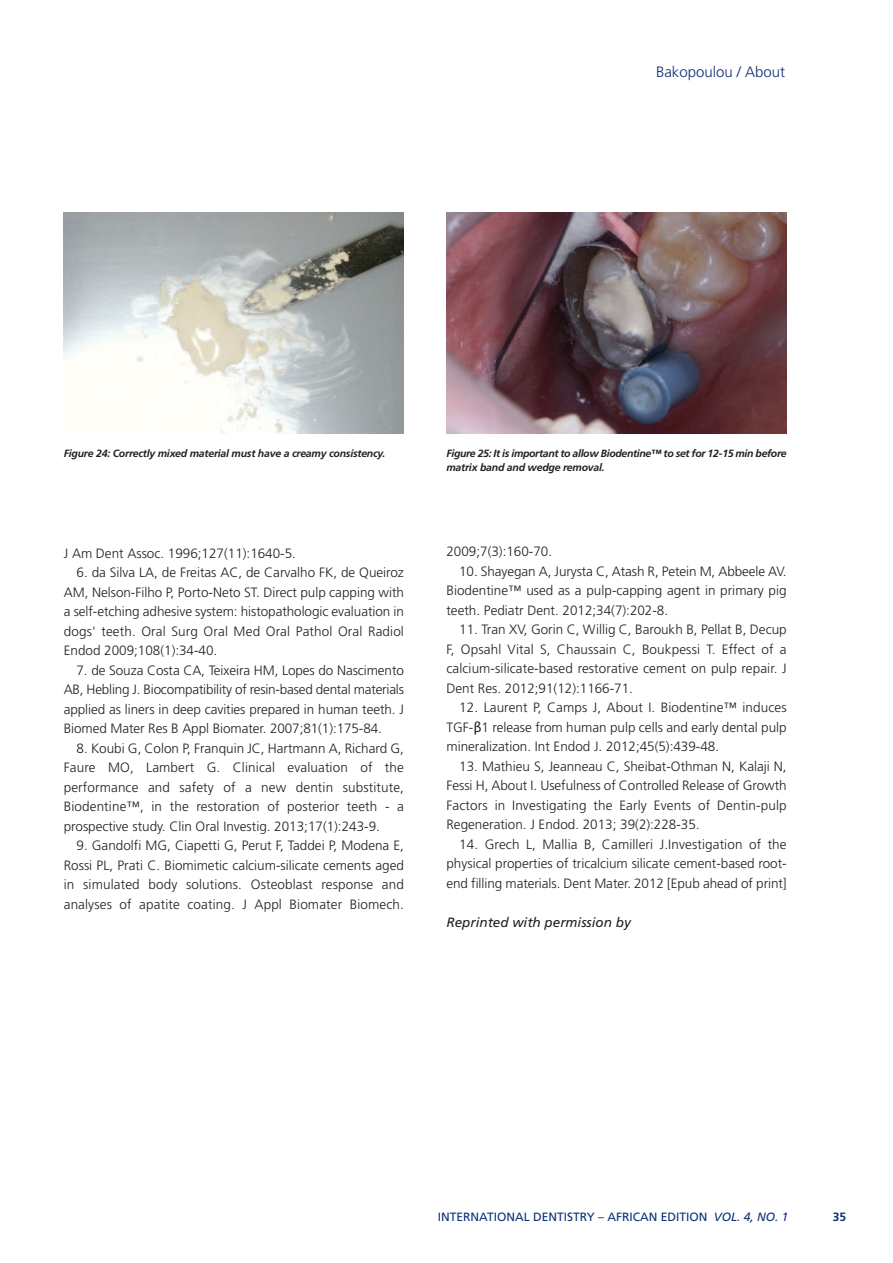
<style>
.page{position:relative;width:893px;height:1263px;background:#fff}
.page>*{position:absolute;margin:0;border:0;box-sizing:border-box;transform-origin:0 0}
.t1{font:300 15px "Frutiger";color:#0d3079}
.t2{font:300 13.5px/19.5px "Frutiger";color:#231f20;text-align:justify}
.t3{font:italic 13.5px "Frutiger";color:#231f20}
.t4{font:12px "Frutiger";color:#0d3079}
.t5{font:700 12px "Frutiger";color:#0d3079}
.t6{font:italic 700 10.5px/13.5px "Frutiger";letter-spacing:-.02em;color:#231f20}
.s1{font-family:"Lucida Grande";font-weight:400}
.s2{font-style:italic}
</style>
<div class="page">
<img style="left:64px;top:213px;width:340px;height:220px">
<img style="left:446px;top:213px;width:341px;height:220px">
<p class="t1" style="left:656px;top:65px;width:131px">Bakopoulou / About</p>
<p class="t6" style="left:64px;top:448px;width:323px">Figure 24: Correctly mixed material must have a creamy consistency.</p>
<p class="t6" style="left:446px;top:448px;width:342px">Figure 25: It is important to allow Biodentine™ to set for 12-15 min before matrix band and wedge removal.</p>
<p class="t2" style="left:64px;top:544px;width:234px">J Am Dent Assoc. 1996;127(11):1640-5.</p>
<p class="t2" style="left:64px;top:564px;width:342px;text-indent:13px">6. da Silva LA, de Freitas AC, de Carvalho FK, de Queiroz AM, Nelson-Filho P, Porto-Neto ST. Direct pulp capping with a self-etching adhesive system: histopathologic evaluation in dogs' teeth. Oral Surg Oral Med Oral Pathol Oral Radiol Endod 2009;108(1):34-40.</p>
<p class="t2" style="left:64px;top:661px;width:342px;text-indent:13px">7. de Souza Costa CA, Teixeira HM, Lopes do Nascimento AB, Hebling J. Biocompatibility of resin-based dental materials applied as liners in deep cavities prepared in human teeth. J Biomed Mater Res B Appl Biomater. 2007;81(1):175-84.</p>
<p class="t2" style="left:64px;top:739px;width:342px;text-indent:13px">8. Koubi G, Colon P, Franquin JC, Hartmann A, Richard G, Faure MO, Lambert G. Clinical evaluation of the performance and safety of a new dentin substitute, Biodentine™, in the restoration of posterior teeth - a prospective study. Clin Oral Investig. 2013;17(1):243-9.</p>
<p class="t2" style="left:64px;top:837px;width:342px;text-indent:13px">9. Gandolfi MG, Ciapetti G, Perut F, Taddei P, Modena E, Rossi PL, Prati C. Biomimetic calcium-silicate cements aged in simulated body solutions. Osteoblast response and analyses of apatite coating. J Appl Biomater Biomech.</p>
<p class="t2" style="left:446px;top:543px;width:107px">2009;7(3):160-70.</p>
<p class="t2" style="left:446px;top:562px;width:342px;text-indent:13px">10. Shayegan A, Jurysta C, Atash R, Petein M, Abbeele AV.<br>Biodentine™ used as a pulp-capping agent in primary pig teeth. Pediatr Dent. 2012;34(7):202-8.</p>
<p class="t2" style="left:446px;top:621px;width:342px;text-indent:13px">11. Tran XV, Gorin C, Willig C, Baroukh B, Pellat B, Decup F, Opsahl Vital S, Chaussain C, Boukpessi T. Effect of a calcium-silicate-based restorative cement on pulp repair. J Dent Res. 2012;91(12):1166-71.</p>
<p class="t2" style="left:446px;top:699px;width:342px;text-indent:13px">12. Laurent P, Camps J, About I. Biodentine™ induces TGF-<span class="s1">β</span>1 release from human pulp cells and early dental pulp mineralization. Int Endod J. 2012;45(5):439-48.</p>
<p class="t2" style="left:446px;top:757px;width:342px;text-indent:13px">13. Mathieu S, Jeanneau C, Sheibat-Othman N, Kalaji N, Fessi H, About I. Usefulness of Controlled Release of Growth Factors in Investigating the Early Events of Dentin-pulp Regeneration. J Endod. 2013; 39(2):228-35.</p>
<p class="t2" style="left:446px;top:835px;width:342px;text-indent:13px">14. Grech L, Mallia B, Camilleri J.Investigation of the physical properties of tricalcium silicate cement-based root&shy;end filling materials. Dent Mater. 2012 [Epub ahead of print]</p>
<p class="t3" style="left:446px;top:916px;width:186px">Reprinted with permission by</p>
<p class="t4" style="left:438px;top:1212px;width:352px">INTERNATIONAL DENTISTRY – AFRICAN EDITION <span class="s2">VOL. 4, NO. 1</span></p>
<p class="t5" style="left:833px;top:1212px;width:15px">35</p>
</div>
